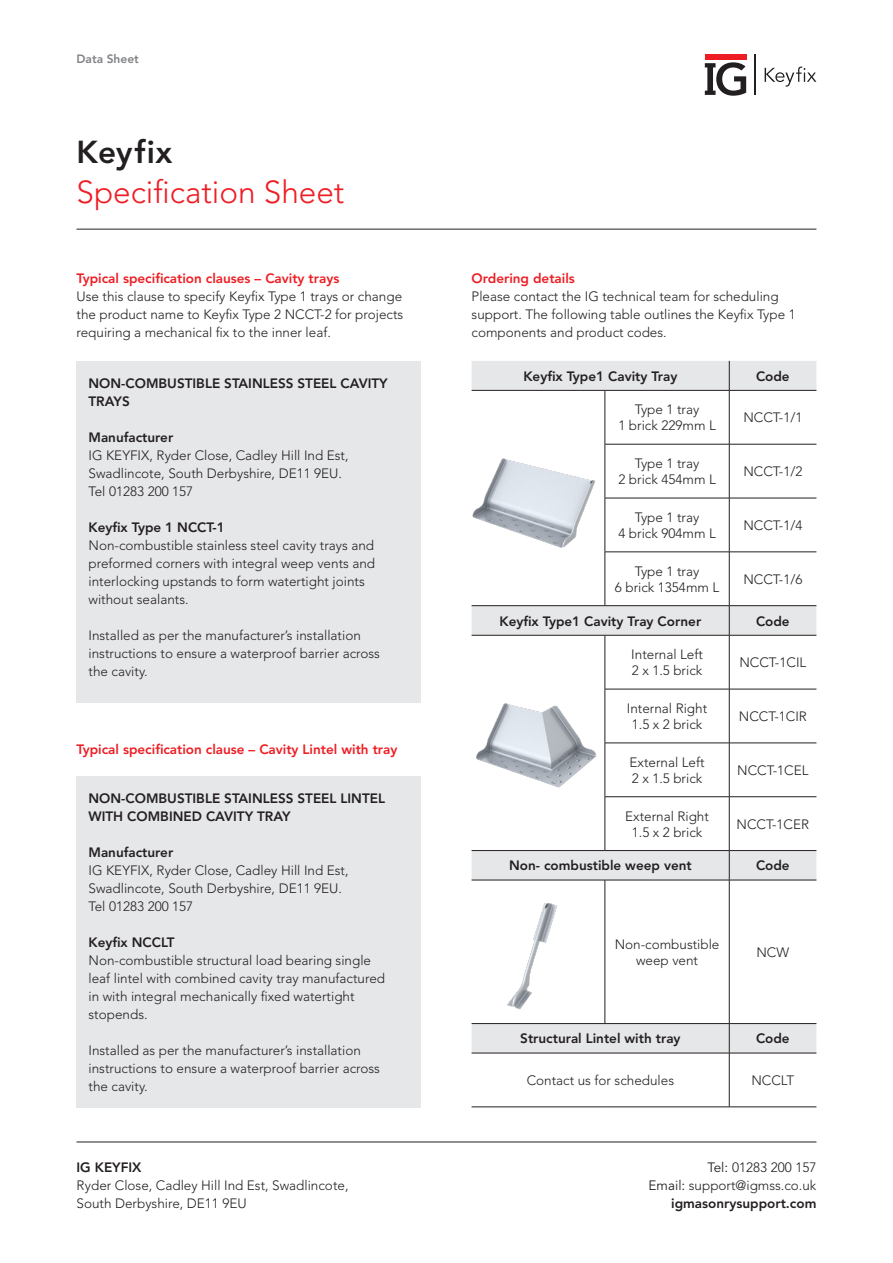
<style>
.page{position:relative;width:893px;height:1263px;background:#fff}
.page>*{position:absolute;margin:0;border:0;box-sizing:border-box;transform-origin:0 0}
.t1{font:300 31.5px "Avenir LT Std";color:#ee1d23}
.t2{font:800 31.5px "Avenir LT Std";letter-spacing:.02em;color:#231f20}
.t3{font:300 13.5px/18px "Avenir LT Std";color:#231f20}
.t4{font:800 13.5px/18px "Avenir LT Std";color:#231f20}
.t5{font:800 13.5px "Avenir LT Std";color:#ee1d23}
.t6{font:800 12px "Avenir LT Std";color:#808285}
.s1{font-weight:400}
</style>
<div class="page">
<hr style="left:77px;top:229px;width:739px;height:1px;background:#231f20">
<div style="left:77px;top:361px;width:344px;height:342px;background:#e6e7e9"></div>
<div style="left:77px;top:776px;width:344px;height:332px;background:#e6e7e9"></div>
<hr style="left:77px;top:1142px;width:739px;height:1px;background:#231f20">
<div style="left:705px;top:54px;width:41px;height:5px;background:#ee1d23"></div>
<svg style="left:705px;top:62px;width:41px;height:34px"></svg>
<hr style="left:755px;top:54px;width:1px;height:41px;background:#231f20">
<svg style="left:765px;top:67px;width:51px;height:20px"></svg>
<svg style="left:472px;top:361px;width:344px;height:692px"></svg>
<hr style="left:472px;top:390px;width:133px;height:1px;background:#231f20">
<hr style="left:605px;top:390px;width:124px;height:1px;background:#231f20">
<hr style="left:729px;top:390px;width:87px;height:1px;background:#231f20">
<hr style="left:605px;top:444px;width:124px;height:1px;background:#231f20">
<hr style="left:729px;top:444px;width:87px;height:1px;background:#231f20">
<hr style="left:605px;top:498px;width:124px;height:1px;background:#231f20">
<hr style="left:729px;top:498px;width:87px;height:1px;background:#231f20">
<hr style="left:605px;top:552px;width:124px;height:1px;background:#231f20">
<hr style="left:729px;top:552px;width:87px;height:1px;background:#231f20">
<hr style="left:605px;top:689px;width:124px;height:1px;background:#231f20">
<hr style="left:729px;top:689px;width:87px;height:1px;background:#231f20">
<hr style="left:605px;top:743px;width:124px;height:1px;background:#231f20">
<hr style="left:729px;top:743px;width:87px;height:1px;background:#231f20">
<hr style="left:605px;top:796px;width:124px;height:1px;background:#231f20">
<hr style="left:729px;top:796px;width:87px;height:1px;background:#231f20">
<hr style="left:472px;top:1106px;width:133px;height:1px;background:#231f20">
<hr style="left:605px;top:1106px;width:124px;height:1px;background:#231f20">
<hr style="left:729px;top:1106px;width:87px;height:1px;background:#231f20">
<hr style="left:605px;top:391px;width:1px;height:53px;background:#231f20">
<hr style="left:729px;top:391px;width:1px;height:53px;background:#231f20">
<hr style="left:605px;top:444px;width:1px;height:54px;background:#231f20">
<hr style="left:729px;top:444px;width:1px;height:54px;background:#231f20">
<hr style="left:605px;top:498px;width:1px;height:54px;background:#231f20">
<hr style="left:729px;top:498px;width:1px;height:54px;background:#231f20">
<hr style="left:605px;top:552px;width:1px;height:53px;background:#231f20">
<hr style="left:729px;top:552px;width:1px;height:53px;background:#231f20">
<hr style="left:729px;top:635px;width:1px;height:54px;background:#231f20">
<hr style="left:729px;top:689px;width:1px;height:54px;background:#231f20">
<hr style="left:729px;top:743px;width:1px;height:53px;background:#231f20">
<hr style="left:729px;top:797px;width:1px;height:53px;background:#231f20">
<hr style="left:605px;top:880px;width:1px;height:143px;background:#231f20">
<hr style="left:729px;top:880px;width:1px;height:143px;background:#231f20">
<hr style="left:729px;top:1053px;width:1px;height:54px;background:#231f20">
<hr style="left:605px;top:635px;width:1px;height:54px;background:#231f20">
<hr style="left:605px;top:689px;width:1px;height:54px;background:#231f20">
<svg style="left:729px;top:361px;width:1px;height:29px"></svg>
<hr style="left:472px;top:635px;width:133px;height:1px;background:#231f20">
<hr style="left:605px;top:635px;width:124px;height:1px;background:#231f20">
<hr style="left:729px;top:635px;width:87px;height:1px;background:#231f20">
<svg style="left:729px;top:606px;width:1px;height:29px"></svg>
<hr style="left:472px;top:605px;width:133px;height:1px;background:#231f20">
<hr style="left:605px;top:605px;width:124px;height:1px;background:#231f20">
<hr style="left:729px;top:605px;width:87px;height:1px;background:#231f20">
<hr style="left:605px;top:743px;width:1px;height:53px;background:#231f20">
<hr style="left:605px;top:797px;width:1px;height:53px;background:#231f20">
<hr style="left:472px;top:850px;width:133px;height:1px;background:#231f20">
<hr style="left:605px;top:850px;width:124px;height:1px;background:#231f20">
<hr style="left:472px;top:880px;width:133px;height:1px;background:#231f20">
<hr style="left:605px;top:880px;width:124px;height:1px;background:#231f20">
<svg style="left:729px;top:851px;width:1px;height:29px"></svg>
<hr style="left:729px;top:850px;width:87px;height:1px;background:#231f20">
<hr style="left:729px;top:880px;width:87px;height:1px;background:#231f20">
<hr style="left:472px;top:1023px;width:133px;height:1px;background:#231f20">
<hr style="left:605px;top:1023px;width:124px;height:1px;background:#231f20">
<hr style="left:472px;top:1053px;width:133px;height:1px;background:#231f20">
<hr style="left:605px;top:1053px;width:124px;height:1px;background:#231f20">
<svg style="left:729px;top:1024px;width:1px;height:29px"></svg>
<hr style="left:729px;top:1023px;width:87px;height:1px;background:#231f20">
<hr style="left:729px;top:1053px;width:87px;height:1px;background:#231f20">
<img style="left:472px;top:418px;width:131px;height:155px">
<img style="left:472px;top:696px;width:131px;height:96px">
<img style="left:491px;top:895px;width:90px;height:115px">
<p class="t6" style="left:77px;top:52px;width:64px">Data Sheet</p>
<p class="t2" style="left:77px;top:133px;width:97px">Keyfix</p>
<p class="t1" style="left:77px;top:174px;width:269px">Specification Sheet</p>
<p class="t5" style="left:77px;top:271px;width:264px">Typical specification clauses – Cavity trays</p>
<p class="t3" style="left:77px;top:288px;width:328px;text-align:justify">Use this clause to specify Keyfix Type 1 trays or change the product name to Keyfix Type 2 NCCT-2 for projects requiring a mechanical fix to the inner leaf.</p>
<p class="t4" style="left:89px;top:374px;width:301px">NON-COMBUSTIBLE STAINLESS STEEL CAVITY<br>TRAYS</p>
<p class="t4" style="left:89px;top:428px;width:86px">Manufacturer</p>
<p class="t3" style="left:89px;top:446px;width:261px">IG KEYFIX, Ryder Close, Cadley Hill Ind Est,<br>Swadlincote, South Derbyshire, DE11 9EU.</p>
<p class="t3" style="left:89px;top:482px;width:106px">Tel 01283 200 157</p>
<p class="t4" style="left:89px;top:518px;width:138px">Keyfix Type 1 NCCT-1</p>
<p class="t3" style="left:89px;top:536px;width:288px">Non-combustible stainless steel cavity trays and preformed corners with integral weep vents and interlocking upstands to form watertight joints without sealants.</p>
<p class="t3" style="left:89px;top:626px;width:293px">Installed as per the manufacturer’s installation instructions to ensure a waterproof barrier across the cavity.</p>
<p class="t5" style="left:77px;top:742px;width:322px">Typical specification clause – Cavity Lintel with tray</p>
<p class="t4" style="left:89px;top:789px;width:298px">NON-COMBUSTIBLE STAINLESS STEEL LINTEL<br>WITH COMBINED CAVITY TRAY</p>
<p class="t4" style="left:89px;top:843px;width:86px">Manufacturer</p>
<p class="t3" style="left:89px;top:861px;width:261px">IG KEYFIX, Ryder Close, Cadley Hill Ind Est,<br>Swadlincote, South Derbyshire, DE11 9EU.</p>
<p class="t3" style="left:89px;top:897px;width:106px">Tel 01283 200 157</p>
<p class="t4" style="left:89px;top:933px;width:88px">Keyfix NCCLT</p>
<p class="t3" style="left:89px;top:951px;width:298px">Non-combustible structural load bearing single leaf lintel with combined cavity tray manufactured in with integral mechanically fixed watertight stopends.</p>
<p class="t3" style="left:89px;top:1041px;width:293px">Installed as per the manufacturer’s installation instructions to ensure a waterproof barrier across the cavity.</p>
<p class="t4" style="left:77px;top:1158px;width:67px">IG KEYFIX</p>
<p class="t3" style="left:77px;top:1176px;width:273px">Ryder Close, Cadley Hill Ind Est, Swadlincote,<br>South Derbyshire, DE11 9EU</p>
<p class="t5" style="left:472px;top:271px;width:105px">Ordering details</p>
<p class="t3" style="left:472px;top:288px;width:326px">Please contact the IG technical team for scheduling support. The following table outlines the Keyfix Type 1 components and product codes.</p>
<p class="t4" style="left:523px;top:367px;width:156px">Keyfix Type1 Cavity Tray</p>
<p class="t4" style="left:756px;top:367px;width:35px">Code</p>
<p class="t3" style="left:635px;top:401px;width:66px">Type 1 tray</p>
<p class="t3" style="left:618px;top:417px;width:99px">1 brick 229mm L</p>
<p class="t3" style="left:743px;top:409px;width:61px">NCCT-1/1</p>
<p class="t3" style="left:635px;top:454px;width:66px">Type 1 tray</p>
<p class="t3" style="left:618px;top:471px;width:99px">2 brick 454mm L</p>
<p class="t3" style="left:635px;top:508px;width:66px">Type 1 tray</p>
<p class="t3" style="left:618px;top:524px;width:99px">4 brick 904mm L</p>
<p class="t3" style="left:635px;top:562px;width:66px">Type 1 tray</p>
<p class="t3" style="left:615px;top:578px;width:106px">6 brick 1354mm L</p>
<p class="t3" style="left:743px;top:463px;width:61px">NCCT-1/2</p>
<p class="t3" style="left:743px;top:516px;width:61px">NCCT-1/4</p>
<p class="t3" style="left:743px;top:570px;width:61px">NCCT-1/6</p>
<p class="t4" style="left:500px;top:612px;width:203px">Keyfix Type1 Cavity Tray Corner</p>
<p class="t4" style="left:756px;top:612px;width:35px">Code</p>
<p class="t3" style="left:631px;top:645px;width:73px">Internal Left</p>
<p class="t3" style="left:632px;top:662px;width:72px">2 x 1.5 brick</p>
<p class="t3" style="left:739px;top:654px;width:68px">NCCT-1CIL</p>
<p class="t3" style="left:627px;top:699px;width:82px">Internal Right</p>
<p class="t3" style="left:632px;top:716px;width:72px">1.5 x 2 brick</p>
<p class="t3" style="left:630px;top:753px;width:77px">External Left</p>
<p class="t3" style="left:632px;top:769px;width:72px">2 x 1.5 brick</p>
<p class="t3" style="left:625px;top:807px;width:85px">External Right</p>
<p class="t3" style="left:632px;top:823px;width:72px">1.5 x 2 brick</p>
<p class="t3" style="left:739px;top:707px;width:70px">NCCT-1CIR</p>
<p class="t3" style="left:737px;top:761px;width:73px">NCCT-1CEL</p>
<p class="t3" style="left:737px;top:815px;width:74px">NCCT-1CER</p>
<p class="t4" style="left:509px;top:857px;width:184px">Non- combustible weep vent</p>
<p class="t4" style="left:756px;top:857px;width:35px">Code</p>
<p class="t3" style="left:615px;top:936px;width:106px;line-height:16.2px;text-align:center">Non-combustible weep vent</p>
<p class="t3" style="left:756px;top:943px;width:34px">NCW</p>
<p class="t4" style="left:520px;top:1030px;width:162px">Structural Lintel with tray</p>
<p class="t4" style="left:756px;top:1030px;width:35px">Code</p>
<p class="t3" style="left:527px;top:1071px;width:149px">Contact us for schedules</p>
<p class="t3" style="left:751px;top:1071px;width:44px">NCCLT</p>
<p class="t3" style="left:707px;top:1158px;width:110px"><span class="s1">Tel:</span> 01283 200 157</p>
<p class="t3" style="left:649px;top:1176px;width:169px"><span class="s1">Email:</span> support@igmss.co.uk</p>
<p class="t4" style="left:671px;top:1194px;width:147px">igmasonrysupport.com</p>
</div>
